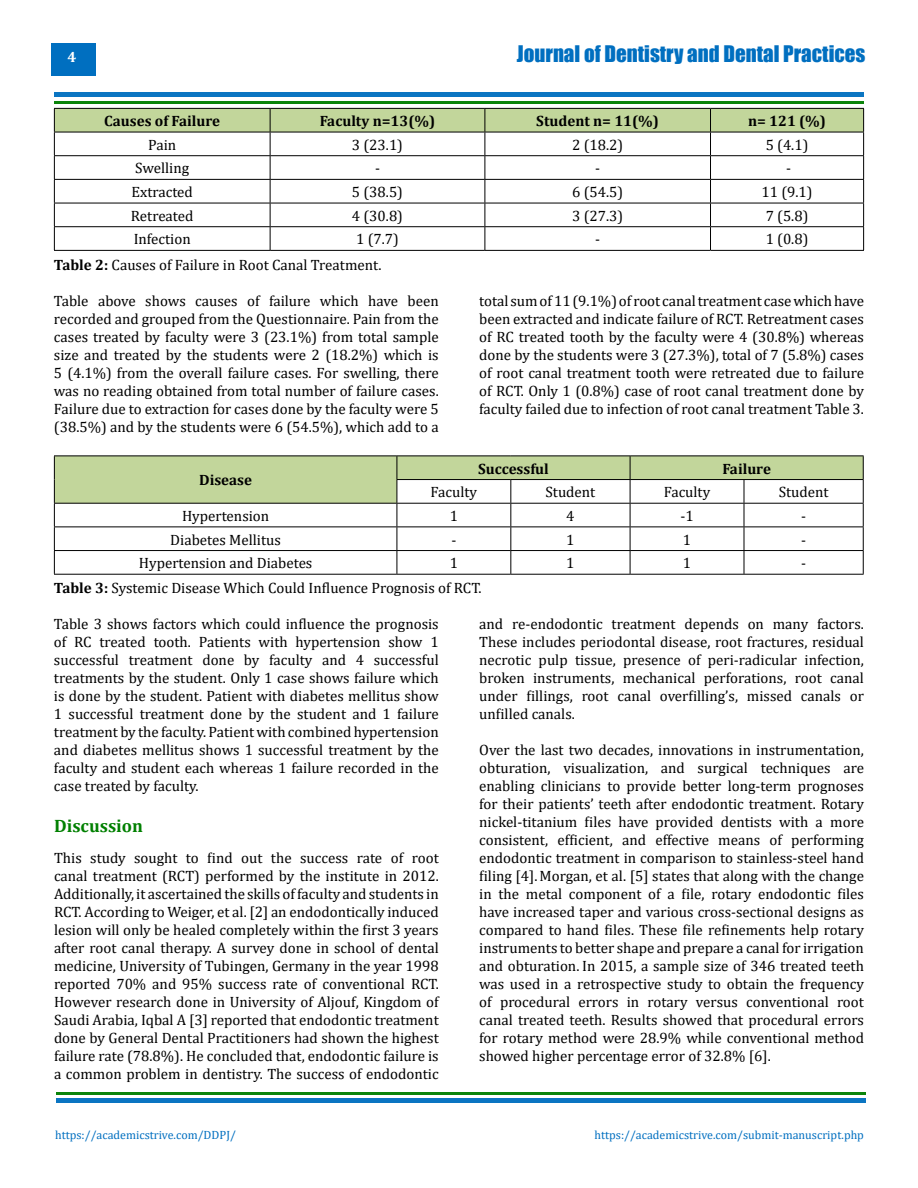
<style>
.page{position:relative;width:918px;height:1188px;background:#fff}
.page>*{position:absolute;margin:0;border:0;box-sizing:border-box;transform-origin:0 0}
.t1{font:21px "Impact";color:#006fc0}
.t2{font:700 18px "Cambria";color:#008000}
.t3{font:15px/18px "Cambria";color:#000;text-align:justify}
.t4{font:700 15px "Cambria";color:#000}
.t5{font:700 15px "Cambria";color:#fff}
.t6{font:12px "Cambria";color:#006fc0}
.s1{font-weight:700}
</style>
<div class="page">
<div style="left:51px;top:43px;width:45px;height:33px;background:#006fc0"></div>
<div style="left:54px;top:92px;width:810px;height:5px;background:#0b75c2"></div>
<hr style="left:56px;top:1098px;width:810px;height:4px;background:#0b75c2">
<hr style="left:54px;top:101px;width:810px;height:2px;background:#007f01">
<hr style="left:56px;top:1092px;width:810px;height:2px;background:#007f01">
<hr style="left:54px;top:250px;width:216px;height:1px;background:#000">
<hr style="left:270px;top:250px;width:215px;height:1px;background:#000">
<hr style="left:485px;top:250px;width:226px;height:1px;background:#000">
<hr style="left:711px;top:250px;width:153px;height:1px;background:#000">
<svg style="left:54px;top:108px;width:810px;height:142px"></svg>
<svg style="left:54px;top:456px;width:810px;height:118px"></svg>
<hr style="left:54px;top:574px;width:343px;height:1px;background:#000">
<hr style="left:397px;top:574px;width:114px;height:1px;background:#000">
<hr style="left:511px;top:574px;width:119px;height:1px;background:#000">
<hr style="left:630px;top:574px;width:114px;height:1px;background:#000">
<hr style="left:744px;top:574px;width:120px;height:1px;background:#000">
<p class="t5" style="left:68px;top:47px;width:10px">4</p>
<h1 class="t1" style="left:517px;top:37px;width:350px">Journal of Dentistry and Dental Practices</h1>
<p class="t4" style="left:104px;top:110px;width:117px">Causes of Failure</p>
<p class="t4" style="left:320px;top:110px;width:117px">Faculty n=13(%)</p>
<p class="t4" style="left:536px;top:110px;width:124px">Student n= 11(%)</p>
<p class="t4" style="left:748px;top:110px;width:80px">n= 121 (%)</p>
<p class="t3" style="left:148px;top:136px;width:30px">Pain</p>
<p class="t3" style="left:352px;top:136px;width:53px">3 (23.1)</p>
<p class="t3" style="left:572px;top:136px;width:53px">2 (18.2)</p>
<p class="t3" style="left:766px;top:136px;width:44px">5 (4.1)</p>
<p class="t3" style="left:135px;top:159px;width:56px">Swelling</p>
<p class="t3" style="left:375px;top:159px;width:6px">-</p>
<p class="t3" style="left:595px;top:159px;width:6px">-</p>
<p class="t3" style="left:786px;top:159px;width:6px">-</p>
<p class="t3" style="left:132px;top:183px;width:63px">Extracted</p>
<p class="t3" style="left:352px;top:183px;width:53px">5 (38.5)</p>
<p class="t3" style="left:572px;top:183px;width:53px">6 (54.5)</p>
<p class="t3" style="left:762px;top:183px;width:53px">11 (9.1)</p>
<p class="t3" style="left:131px;top:207px;width:64px">Retreated</p>
<p class="t3" style="left:352px;top:207px;width:53px">4 (30.8)</p>
<p class="t3" style="left:572px;top:207px;width:53px">3 (27.3)</p>
<p class="t3" style="left:766px;top:207px;width:44px">7 (5.8)</p>
<p class="t3" style="left:134px;top:230px;width:59px">Infection</p>
<p class="t3" style="left:356px;top:230px;width:44px">1 (7.7)</p>
<p class="t3" style="left:595px;top:230px;width:6px">-</p>
<p class="t3" style="left:766px;top:230px;width:44px">1 (0.8)</p>
<p class="t3" style="left:54px;top:255px;width:329px"><span class="s1">Table 2:</span> Causes of Failure in Root Canal Treatment.</p>
<p class="t3" style="left:54px;top:291px;width:386px">Table above shows causes of failure which have been recorded and grouped from the Questionnaire. Pain from the cases treated by faculty were 3 (23.1%) from total sample size and treated by the students were 2 (18.2%) which is 5 (4.1%) from the overall failure cases. For swelling, there was no reading obtained from total number of failure cases.<br>Failure due to extraction for cases done by the faculty were 5 (38.5%) and by the students were 6 (54.5%), which add to a</p>
<p class="t3" style="left:479px;top:291px;width:386px">total sum of 11 (9.1%) of root canal treatment case which have been extracted and indicate failure of RCT. Retreatment cases of RC treated tooth by the faculty were 4 (30.8%) whereas done by the students were 3 (27.3%), total of 7 (5.8%) cases of root canal treatment tooth were retreated due to failure of RCT. Only 1 (0.8%) case of root canal treatment done by faculty failed due to infection of root canal treatment Table 3.</p>
<p class="t4" style="left:199px;top:470px;width:55px">Disease</p>
<p class="t4" style="left:478px;top:458px;width:72px">Successful</p>
<p class="t4" style="left:722px;top:458px;width:50px">Failure</p>
<p class="t3" style="left:431px;top:483px;width:48px">Faculty</p>
<p class="t3" style="left:546px;top:483px;width:51px">Student</p>
<p class="t3" style="left:664px;top:483px;width:48px">Faculty</p>
<p class="t3" style="left:779px;top:483px;width:51px">Student</p>
<p class="t3" style="left:182px;top:507px;width:89px">Hypertension</p>
<p class="t3" style="left:450px;top:507px;width:10px">1</p>
<p class="t3" style="left:566px;top:507px;width:10px">4</p>
<p class="t3" style="left:680px;top:507px;width:15px">-1</p>
<p class="t3" style="left:801px;top:507px;width:6px">-</p>
<p class="t3" style="left:170px;top:530px;width:112px">Diabetes Mellitus</p>
<p class="t3" style="left:451px;top:530px;width:6px">-</p>
<p class="t3" style="left:566px;top:530px;width:10px">1</p>
<p class="t3" style="left:683px;top:530px;width:10px">1</p>
<p class="t3" style="left:801px;top:530px;width:6px">-</p>
<p class="t3" style="left:139px;top:554px;width:175px">Hypertension and Diabetes</p>
<p class="t3" style="left:450px;top:554px;width:10px">1</p>
<p class="t3" style="left:566px;top:554px;width:10px">1</p>
<p class="t3" style="left:683px;top:554px;width:10px">1</p>
<p class="t3" style="left:801px;top:554px;width:6px">-</p>
<p class="t3" style="left:54px;top:579px;width:429px"><span class="s1">Table 3:</span> Systemic Disease Which Could Influence Prognosis of RCT.</p>
<p class="t3" style="left:54px;top:615px;width:386px">Table 3 shows factors which could influence the prognosis of RC treated tooth. Patients with hypertension show 1 successful treatment done by faculty and 4 successful treatments by the student. Only 1 case shows failure which is done by the student. Patient with diabetes mellitus show 1 successful treatment done by the student and 1 failure treatment by the faculty. Patient with combined hypertension and diabetes mellitus shows 1 successful treatment by the faculty and student each whereas 1 failure recorded in the case treated by faculty.</p>
<p class="t2" style="left:54px;top:813px;width:91px">Discussion</p>
<p class="t3" style="left:54px;top:849px;width:386px">This study sought to find out the success rate of root canal treatment (RCT) performed by the institute in 2012.<br>Additionally, it ascertained the skills of faculty and students in RCT. According to Weiger, et al. [2] an endodontically induced lesion will only be healed completely within the first 3 years after root canal therapy. A survey done in school of dental medicine, University of Tubingen, Germany in the year 1998 reported 70% and 95% success rate of conventional RCT.<br>However research done in University of Aljouf, Kingdom of Saudi Arabia, Iqbal A [3] reported that endodontic treatment done by General Dental Practitioners had shown the highest failure rate (78.8%). He concluded that, endodontic failure is a common problem in dentistry. The success of endodontic</p>
<p class="t3" style="left:479px;top:615px;width:386px">and re-endodontic treatment depends on many factors.<br>These includes periodontal disease, root fractures, residual necrotic pulp tissue, presence of peri-radicular infection, broken instruments, mechanical perforations, root canal under fillings, root canal overfilling’s, missed canals or unfilled canals.</p>
<p class="t3" style="left:479px;top:741px;width:386px">Over the last two decades, innovations in instrumentation, obturation, visualization, and surgical techniques are enabling clinicians to provide better long-term prognoses for their patients’ teeth after endodontic treatment. Rotary nickel-titanium files have provided dentists with a more consistent, efficient, and effective means of performing endodontic treatment in comparison to stainless-steel hand filing [4]. Morgan, et al. [5] states that along with the change in the metal component of a file, rotary endodontic files have increased taper and various cross-sectional designs as compared to hand files. These file refinements help rotary instruments to better shape and prepare a canal for irrigation and obturation. In 2015, a sample size of 346 treated teeth was used in a retrospective study to obtain the frequency of procedural errors in rotary versus conventional root canal treated teeth. Results showed that procedural errors for rotary method were 28.9% while conventional method showed higher percentage error of 32.8% [6].</p>
<p class="t6" style="left:55px;top:1128px;width:182px">https://academicstrive.com/DDPJ/</p>
<p class="t6" style="left:594px;top:1128px;width:271px">https://academicstrive.com/submit-manuscript.php</p>
</div>
